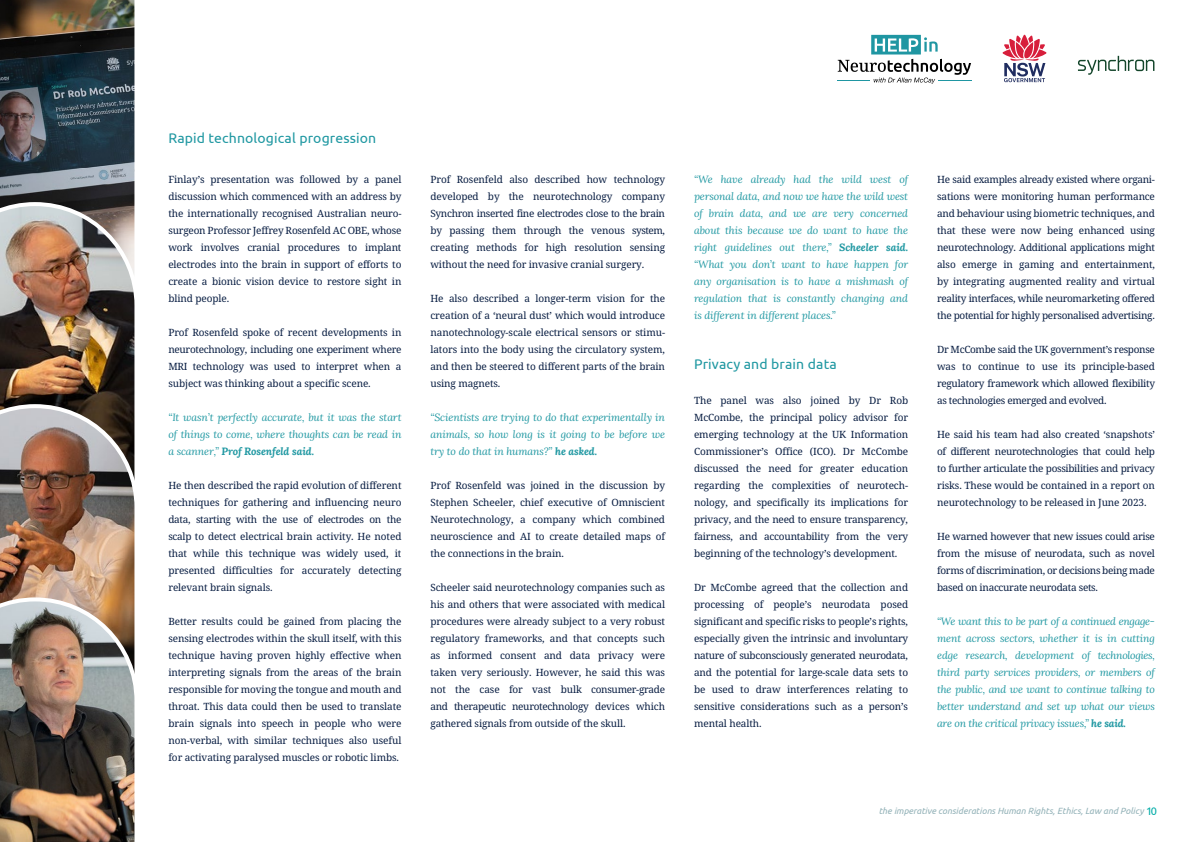
<style>
.page{position:relative;width:1191px;height:842px;background:#fff}
.page>*{position:absolute;margin:0;border:0;box-sizing:border-box;transform-origin:0 0}
.t1{font:14px "Ubuntu";letter-spacing:.01em;color:#2098a2}
.t2{font:11px "Ubuntu";color:#00aca7}
.t3{font:italic 10.5px/17px "Lora";letter-spacing:-.01em;color:#2098a2;text-align:justify}
.t4{font:10px/17px "Noto Serif Georgian";letter-spacing:-.01em;color:#091e43;text-align:justify}
.t5{font:italic 9px "Ubuntu";color:#93b2b8}
.s1{font-weight:700}
</style>
<div class="page">
<img style="left:0;top:0;width:135px;height:200px">
<img style="left:0;top:200px;width:135px;height:202px">
<img style="left:0;top:402px;width:135px;height:193px">
<img style="left:0;top:595px;width:135px;height:247px">
<svg style="left:837px;top:35px;width:134px;height:49px"></svg>
<hr style="left:837px;top:80px;width:33px;height:1px;background:#1f96a2">
<hr style="left:938px;top:80px;width:33px;height:1px;background:#1f96a2">
<svg style="left:1002px;top:35px;width:44px;height:47px"></svg>
<svg style="left:1078px;top:56px;width:76px;height:19px"></svg>
<h1 class="t1" style="left:168px;top:130px;width:209px">Rapid technological progression</h1>
<p class="t4" style="left:168px;top:170px;width:235px">Finlay’s presentation was followed by a panel discussion which commenced with an address by the internationally recognised Australian neuro&shy;surgeon Professor Jeffrey Rosenfeld AC OBE, whose work involves cranial procedures to implant electrodes into the brain in support of efforts to create a bionic vision device to restore sight in blind people.</p>
<p class="t4" style="left:168px;top:323px;width:234px">Prof Rosenfeld spoke of recent developments in neurotechnology, including one experiment where MRI technology was used to interpret when a subject was thinking about a specific scene.</p>
<p class="t3" style="left:168px;top:408px;width:235px">“It wasn’t perfectly accurate, but it was the start of things to come, where thoughts can be read in a scanner,” <span class="s1">Prof Rosenfeld said.</span></p>
<p class="t4" style="left:168px;top:476px;width:235px">He then described the rapid evolution of different techniques for gathering and influencing neuro data, starting with the use of electrodes on the scalp to detect electrical brain activity. He noted that while this technique was widely used, it presented difficulties for accurately detecting relevant brain signals.</p>
<p class="t4" style="left:168px;top:612px;width:235px">Better results could be gained from placing the sensing electrodes within the skull itself, with this technique having proven highly effective when interpreting signals from the areas of the brain responsible for moving the tongue and mouth and throat. This data could then be used to translate brain signals into speech in people who were non-verbal, with similar techniques also useful for activating paralysed muscles or robotic limbs.</p>
<p class="t4" style="left:430px;top:170px;width:236px">Prof Rosenfeld also described how technology developed by the neurotechnology company Synchron inserted fine electrodes close to the brain by passing them through the venous system, creating methods for high resolution sensing without the need for invasive cranial surgery.</p>
<p class="t4" style="left:430px;top:289px;width:236px">He also described a longer-term vision for the creation of a ‘neural dust’ which would introduce nanotechnology-scale electrical sensors or stimu&shy;lators into the body using the circulatory system, and then be steered to different parts of the brain using magnets.</p>
<p class="t3" style="left:430px;top:408px;width:236px">“Scientists are trying to do that experimentally in animals, so how long is it going to be before we try to do that in humans?” <span class="s1">he asked.</span></p>
<p class="t4" style="left:430px;top:476px;width:236px">Prof Rosenfeld was joined in the discussion by Stephen Scheeler, chief executive of Omniscient Neurotechnology, a company which combined neuroscience and AI to create detailed maps of the connections in the brain.</p>
<p class="t4" style="left:430px;top:578px;width:236px">Scheeler said neurotechnology companies such as his and others that were associated with medical procedures were already subject to a very robust regulatory frameworks, and that concepts such as informed consent and data privacy were taken very seriously. However, he said this was not the case for vast bulk consumer-grade and therapeutic neurotechnology devices which gathered signals from outside of the skull.</p>
<p class="t3" style="left:694px;top:170px;width:216px">“We have already had the wild west of personal data, and now we have the wild west of brain data, and we are very concerned about this because we do want to have the right guidelines out there,” <span class="s1">Scheeler said. </span>“What you don’t want to have happen for any organisation is to have a mishmash of regulation that is constantly changing and is different in different places.”</p>
<h1 class="t1" style="left:694px;top:355px;width:144px">Privacy and brain data</h1>
<p class="t4" style="left:694px;top:391px;width:216px">The panel was also joined by Dr Rob McCombe, the principal policy advisor for emerging technology at the UK Information Commissioner’s Office (ICO). Dr McCombe discussed the need for greater education regarding the complexities of neurotech&shy;nology, and specifically its implications for privacy, and the need to ensure transparency, fairness, and accountability from the very beginning of the technology’s development.</p>
<p class="t4" style="left:694px;top:578px;width:216px">Dr McCombe agreed that the collection and processing of people’s neurodata posed significant and specific risks to people’s rights, especially given the intrinsic and involuntary nature of subconsciously generated neurodata, and the potential for large-scale data sets to be used to draw interferences relating to sensitive considerations such as a person’s mental health.</p>
<p class="t4" style="left:937px;top:171px;width:219px">He said examples already existed where organi&shy;sations were monitoring human performance and behaviour using biometric techniques, and that these were now being enhanced using neurotechnology. Additional applications might also emerge in gaming and entertainment, by integrating augmented reality and virtual reality interfaces, while neuromarketing offered the potential for highly personalised advertising.</p>
<p class="t4" style="left:937px;top:341px;width:219px">Dr McCombe said the UK government’s response was to continue to use its principle-based regulatory framework which allowed flexibility as technologies emerged and evolved.</p>
<p class="t4" style="left:937px;top:426px;width:219px">He said his team had also created ‘snapshots’ of different neurotechnologies that could help to further articulate the possibilities and privacy risks. These would be contained in a report on neurotechnology to be released in June 2023.</p>
<p class="t4" style="left:937px;top:528px;width:219px">He warned however that new issues could arise from the misuse of neurodata, such as novel forms of discrimination, or decisions being made based on inaccurate neurodata sets.</p>
<p class="t3" style="left:937px;top:612px;width:219px">“We want this to be part of a continued engage&shy;ment across sectors, whether it is in cutting edge research, development of technologies, third party services providers, or members of the public, and we want to continue talking to better understand and set up what our views are on the critical privacy issues,” <span class="s1">he said.</span></p>
<p class="t5" style="left:878px;top:805px;width:266px">the imperative considerations Human Rights, Ethics, Law and Policy</p>
<p class="t2" style="left:1146px;top:804px;width:12px">10</p>
</div>
